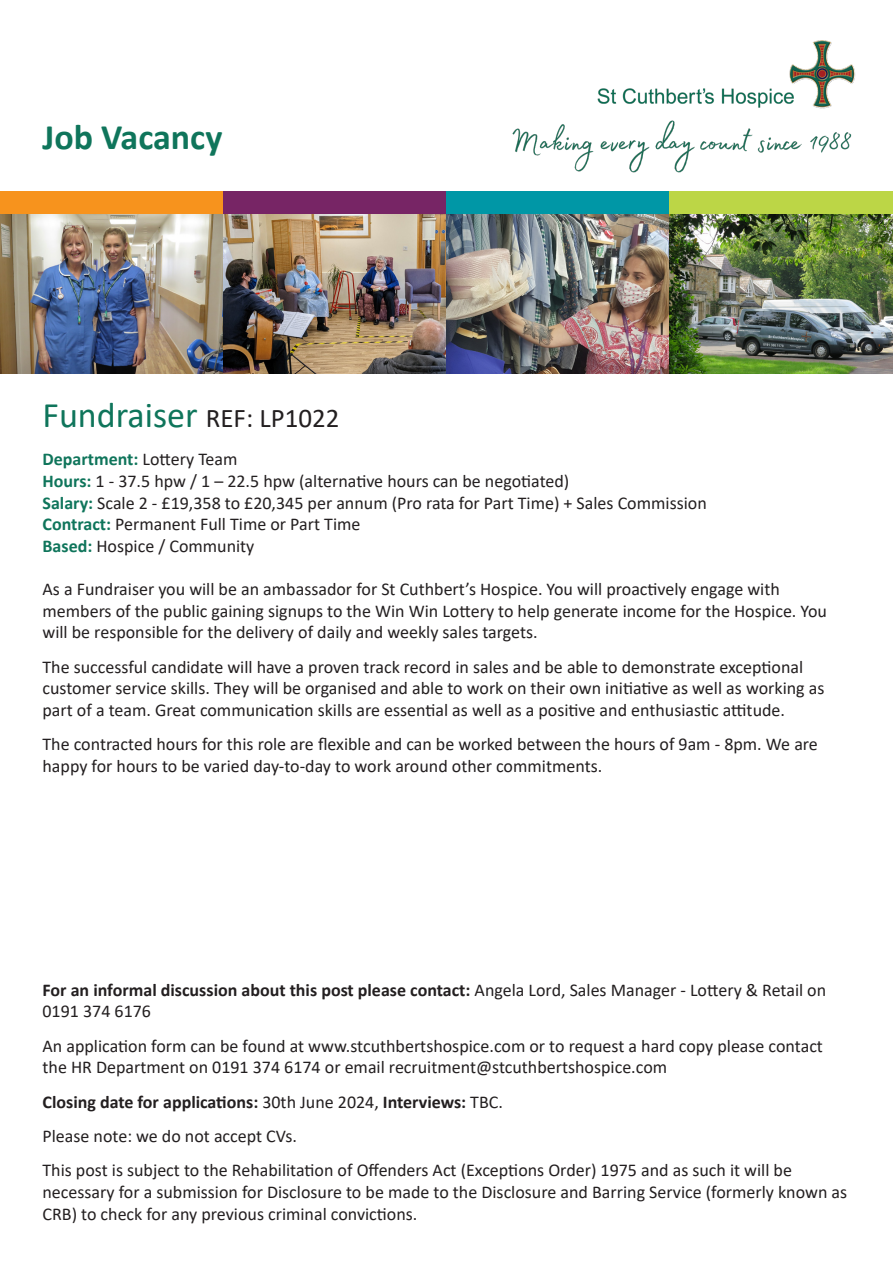
<style>
.page{position:relative;width:893px;height:1263px;background:#fff}
.page>*{position:absolute;margin:0;border:0;box-sizing:border-box;transform-origin:0 0}
.t1{font:36px "Calibri";color:#0f755b}
.t2{font:700 36px "Calibri";color:#0f755b}
.t3{font:18px/21.6px "Calibri";color:#231f20}
.t4{font:700 18px "Calibri";color:#231f20}
.t5{font:700 18px "Calibri";color:#0f755b}
.s1{font-size:27px;color:#231f20}
.s2{font-weight:400;color:#231f20}
.s3{font-weight:700;color:#0f755b}
.s4{font-weight:700}
.s5{font-weight:400}
</style>
<div class="page">
<img style="left:512px;top:40px;width:344px;height:133px">
<div style="left:0;top:191px;width:223px;height:24px;background:#f7931d"></div>
<div style="left:223px;top:191px;width:223px;height:24px;background:#772565"></div>
<div style="left:446px;top:191px;width:224px;height:24px;background:#0097a6"></div>
<div style="left:670px;top:191px;width:223px;height:24px;background:#bcd646"></div>
<img style="left:0;top:215px;width:893px;height:158px">
<p class="t2" style="left:43px;top:112px;width:181px">Job Vacancy</p>
<p class="t1" style="left:43px;top:390px;width:298px">Fundraiser <span class="s1">REF: LP1022</span></p>
<p class="t5" style="left:43px;top:447px;width:197px">Department: <span class="s2">Lottery Team</span></p>
<p class="t3" style="left:43px;top:470px;width:528px"><span class="s3">Hours:</span> 1 - 37.5 hpw / 1 – 22.5 hpw (alternative hours can be negotiated)</p>
<p class="t3" style="left:43px;top:491px;width:666px"><span class="s3">Salary:</span> Scale 2 - £19,358 to £20,345 per annum (Pro rata for Part Time) + Sales Commission</p>
<p class="t3" style="left:43px;top:513px;width:319px"><span class="s3">Contract:</span> Permanent Full Time or Part Time</p>
<p class="t3" style="left:43px;top:534px;width:213px"><span class="s3">Based:</span> Hospice / Community</p>
<p class="t3" style="left:43px;top:578px;width:786px">As a Fundraiser you will be an ambassador for St Cuthbert’s Hospice. You will proactively engage with members of the public gaining signups to the Win Win Lottery to help generate income for the Hospice. You will be responsible for the delivery of daily and weekly sales targets.</p>
<p class="t3" style="left:43px;top:655px;width:783px">The successful candidate will have a proven track record in sales and be able to demonstrate exceptional customer service skills. They will be organised and able to work on their own initiative as well as working as part of a team. Great communication skills are essential as well as a positive and enthusiastic attitude.</p>
<p class="t3" style="left:43px;top:733px;width:777px">The contracted hours for this role are flexible and can be worked between the hours of 9am - 8pm. We are happy for hours to be varied day-to-day to work around other commitments.</p>
<p class="t3" style="left:43px;top:978px;width:785px"><span class="s4">For an informal discussion about this post please contact:</span> Angela Lord, Sales Manager - Lottery &amp; Retail on<br>0191 374 6176</p>
<p class="t3" style="left:43px;top:1034px;width:782px">An application form can be found at www.stcuthbertshospice.com or to request a hard copy please contact the HR Department on 0191 374 6174 or email recruitment@stcuthbertshospice.com</p>
<p class="t4" style="left:43px;top:1089px;width:462px">Closing date for applications: <span class="s5">30th June 2024,</span> Interviews: <span class="s5">TBC.</span></p>
<p class="t3" style="left:43px;top:1125px;width:256px">Please note: we do not accept CVs.</p>
<p class="t3" style="left:43px;top:1159px;width:806px">This post is subject to the Rehabilitation of Offenders Act (Exceptions Order) 1975 and as such it will be necessary for a submission for Disclosure to be made to the Disclosure and Barring Service (formerly known as<br>CRB) to check for any previous criminal convictions.</p>
</div>
